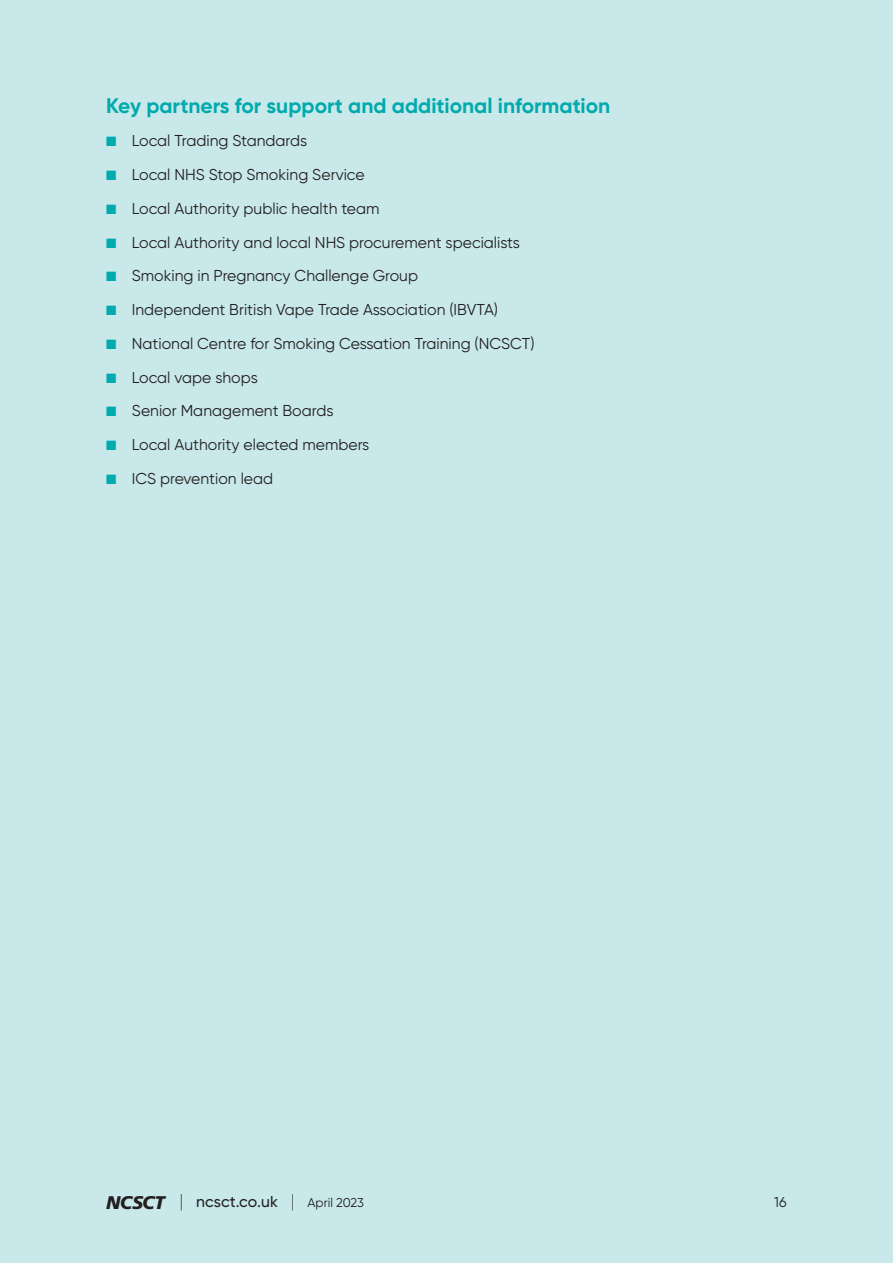
<style>
.page{position:relative;width:893px;height:1263px;background:#c8e8ea}
.page>*{position:absolute;margin:0;border:0;box-sizing:border-box;transform-origin:0 0}
.t1{font:700 21px "Gilroy";color:#00aaad}
.t2{font:15.75px "Gilroy";color:#231f20}
.t3{font:500 15.75px "Gilroy";letter-spacing:.01em;color:#231f20}
.t4{font:14.25px "Gilroy";color:#231f20}
.s1{color:#00aaad}
.s2{font-family:"Frutiger LT Pro";font-weight:900;font-style:italic;font-size:18.3px}
.s3{font-weight:200;font-size:18px}
.s4{font-weight:400;font-size:12.75px}
</style>
<div class="page">
<h1 class="t1" style="left:106px;top:96px;width:506px">Key partners for support and additional information</h1>
<p class="t2" style="left:106px;top:134px;width:202px"><span class="s1">■</span> Local Trading Standards</p>
<p class="t2" style="left:106px;top:167px;width:260px"><span class="s1">■</span> Local NHS Stop Smoking Service</p>
<p class="t2" style="left:106px;top:201px;width:275px"><span class="s1">■</span> Local Authority public health team</p>
<p class="t2" style="left:106px;top:235px;width:415px"><span class="s1">■</span> Local Authority and local NHS procurement specialists</p>
<p class="t2" style="left:106px;top:269px;width:313px"><span class="s1">■</span> Smoking in Pregnancy Challenge Group</p>
<p class="t2" style="left:106px;top:302px;width:393px"><span class="s1">■</span> Independent British Vape Trade Association (IBVTA)</p>
<p class="t2" style="left:106px;top:336px;width:430px"><span class="s1">■</span> National Centre for Smoking Cessation Training (NCSCT)</p>
<p class="t2" style="left:106px;top:370px;width:153px"><span class="s1">■</span> Local vape shops</p>
<p class="t2" style="left:106px;top:404px;width:229px"><span class="s1">■</span> Senior Management Boards</p>
<p class="t2" style="left:106px;top:437px;width:265px"><span class="s1">■</span> Local Authority elected members</p>
<p class="t2" style="left:106px;top:471px;width:168px"><span class="s1">■</span> ICS prevention lead</p>
<p class="t3" style="left:106px;top:1194px;width:259px"><span class="s2">NCSCT</span> <span class="s3">|</span> ncsct.co.uk <span class="s3">|</span> <span class="s4">April 2023</span></p>
<p class="t4" style="left:774px;top:1195px;width:14px">16</p>
</div>
